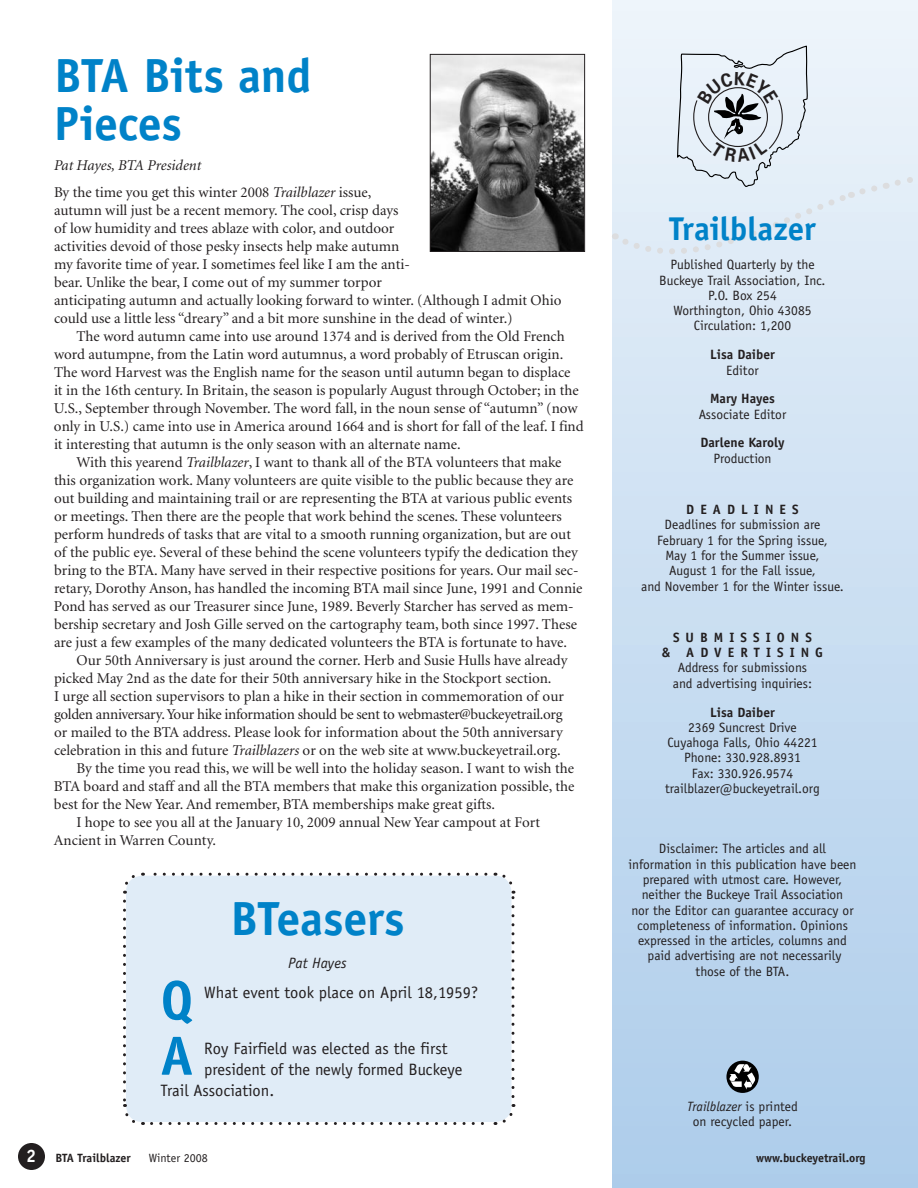
<style>
.page{position:relative;width:918px;height:1188px;background:#fff}
.page>*{position:absolute;margin:0;border:0;box-sizing:border-box;transform-origin:0 0}
.t1{font:700 55.2px "Officina Sans";color:#0082c8}
.t2{font:700 48px/48px "Officina Sans";letter-spacing:-.005em;color:#0082c8}
.t3{font:700 33px "Officina Sans";letter-spacing:.005em;color:#0082c8}
.t4{font:16.5px "Officina Sans";color:#231f20}
.t5{font:15px/18px "Minion";color:#231f20}
.t6{font:italic 15px "Officina Sans";color:#231f20}
.t7{font:13.5px/15.3px "Officina Sans";color:#231f20;text-align:center}
.t8{font:700 13.5px "Officina Sans";color:#231f20}
.t9{font:700 13.5px/15.3px "Officina Sans";letter-spacing:.45em;color:#231f20}
.t10{font:700 12px "Officina Sans";color:#231f20}
.t11{font:12px "Officina Sans";color:#231f20}
.s1{font-style:italic}
</style>
<div class="page">
<div style="left:612px;top:0;width:306px;height:1188px;background:linear-gradient(to bottom,#edf4fa,#acccea)"></div>
<img style="left:432px;top:56px;width:151px;height:194px">
<div style="left:430px;top:54px;width:155px;height:198px;border:1px solid #231f20"></div>
<div style="left:726px;top:1061px;width:33px;height:32px;background:#000;border-radius:50%"></div>
<svg style="left:729px;top:1064px;width:27px;height:25px"></svg>
<div style="left:124px;top:874px;width:389px;height:250px;background:#e0ecf7;border-radius:18px"></div>
<svg style="left:123px;top:901px;width:20px;height:224px"></svg>
<svg style="left:152px;top:1104px;width:364px;height:21px"></svg>
<svg style="left:495px;top:872px;width:20px;height:225px"></svg>
<svg style="left:123px;top:872px;width:363px;height:22px"></svg>
<div style="left:18px;top:1143px;width:27px;height:27px;background:#231f20;border-radius:50%"></div>
<div style="left:615px;top:44px;width:303px;height:226px;background:#e4eff8"></div>
<h2 class="t2" style="left:54px;top:51px;width:259px">BTA Bits and<br>Pieces</h2>
<p class="t5" style="left:54px;top:152px;width:319px;line-height:27px"><span class="s1">Pat Hayes, BTA President<br></span>By the time you get this winter 2008 <span class="s1">Trailblazer</span> issue,</p>
<p class="t5" style="left:54px;top:202px;width:509px">autumn will just be a recent memory. The cool, crisp days<br>of low humidity and trees ablaze with color, and outdoor<br>activities devoid of those pesky insects help make autumn<br>my favorite time of year. I sometimes feel like I am the anti-<br>bear. Unlike the bear, I come out of my summer torpor<br>anticipating autumn and actually looking forward to winter. (Although I admit Ohio could use a little less “dreary” and a bit more sunshine in the dead of winter.)</p>
<p class="t5" style="left:54px;top:328px;width:531px;text-indent:23px">The word autumn came into use around 1374 and is derived from the Old French word autumpne, from the Latin word autumnus, a word probably of Etruscan origin.<br>The word Harvest was the English name for the season until autumn began to displace<br>it in the 16th century. In Britain, the season is popularly August through October; in the U.S., September through November. The word fall, in the noun sense of “autumn” (now only in U.S.) came into use in America around 1664 and is short for fall of the leaf. I find it interesting that autumn is the only season with an alternate name.</p>
<p class="t5" style="left:54px;top:454px;width:530px;text-indent:23px">With this yearend <span class="s1">Trailblazer</span>, I want to thank all of the BTA volunteers that make this organization work. Many volunteers are quite visible to the public because they are out building and maintaining trail or are representing the BTA at various public events or meetings. Then there are the people that work behind the scenes. These volunteers perform hundreds of tasks that are vital to a smooth running organization, but are out of the public eye. Several of these behind the scene volunteers typify the dedication they bring to the BTA. Many have served in their respective positions for years. Our mail sec&shy;retary, Dorothy Anson, has handled the incoming BTA mail since June, 1991 and Connie Pond has served as our Treasurer since June, 1989. Beverly Starcher has served as mem&shy;bership secretary and Josh Gille served on the cartography team, both since 1997. These are just a few examples of the many dedicated volunteers the BTA is fortunate to have.<br>Our 50th Anniversary is just around the corner. Herb and Susie Hulls have already picked May 2nd as the date for their 50th anniversary hike in the Stockport section.<br>I urge all section supervisors to plan a hike in their section in commemoration of our golden anniversary. Your hike information should be sent to webmaster@buckeyetrail.org<br>or mailed to the BTA address. Please look for information about the 50th anniversary celebration in this and future <span class="s1">Trailblazers</span> or on the web site at www.buckeyetrail.org.</p>
<p class="t5" style="left:54px;top:760px;width:522px;text-indent:22px">By the time you read this, we will be well into the holiday season. I want to wish the BTA board and staff and all the BTA members that make this organization possible, the best for the New Year. And remember, BTA memberships make great gifts.<br>I hope to see you all at the January 10, 2009 annual New Year campout at Fort Ancient in Warren County.</p>
<h2 class="t2" style="left:230px;top:894px;width:176px">BTeasers</h2>
<p class="t6" style="left:288px;top:954px;width:60px">Pat Hayes</p>
<h1 class="t1" style="left:160px;top:966px;width:34px">Q</h1>
<p class="t4" style="left:204px;top:983px;width:275px">What event took place on April 18,1959?</p>
<h1 class="t1" style="left:160px;top:1022px;width:34px">A</h1>
<p class="t4" style="left:204px;top:1039px;width:245px">Roy Fairfield was elected as the first</p>
<p class="t4" style="left:204px;top:1060px;width:259px">president of the newly formed Buckeye</p>
<p class="t4" style="left:160px;top:1081px;width:115px">Trail Association.</p>
<h3 class="t3" style="left:669px;top:209px;width:148px">Trailblazer</h3>
<p class="t7" style="left:659px;top:257px;width:168px">Published Quarterly by the<br>Buckeye Trail Association, Inc.<br>P.O. Box 254<br>Worthington, Ohio 43085<br>Circulation: 1,200</p>
<p class="t8" style="left:710px;top:346px;width:66px">Lisa Daiber</p>
<p class="t7" style="left:726px;top:362px;width:34px">Editor</p>
<p class="t8" style="left:710px;top:390px;width:66px">Mary H ayes</p>
<p class="t7" style="left:699px;top:406px;width:89px">Associate Editor</p>
<p class="t8" style="left:700px;top:434px;width:85px">Darlene Karoly</p>
<p class="t7" style="left:713px;top:451px;width:60px">Production</p>
<p class="t8" style="left:686px;top:501px;width:91px">DEADLINES</p>
<p class="t7" style="left:641px;top:517px;width:204px">Deadlines for submission are<br>February 1 for the Spring issue,<br>May 1 for the Summer issue,<br>August 1 for the Fall issue,<br>and November 1 for the Winter issue.</p>
<p class="t9" style="left:662px;top:629px;width:163px;text-indent:38px">BMISS IONS<br>&amp; ADVERTISIN G</p>
<p class="t7" style="left:673px;top:660px;width:141px">Address for submissions and advertising inquiries:</p>
<p class="t8" style="left:710px;top:704px;width:66px">Lisa Daiber</p>
<p class="t7" style="left:665px;top:720px;width:156px">2369 Suncrest Drive<br>Cuyahoga Falls, Ohio 44221<br>Phone: 330.928.8931<br>Fax: 330.926.9574 trailblazer@buckeyetrail.org</p>
<p class="t8" style="left:673px;top:629px;width:11px">SU</p>
<p class="t7" style="left:628px;top:841px;width:230px">Disclaimer: The articles and all information in this publication have been prepared with utmost care. However, neither the Buckeye Trail Association<br>nor the Editor can guarantee accuracy or completeness of information. Opinions expressed in the articles, columns and paid advertising are not necessarily<br>those of the BTA.</p>
<p class="t7" style="left:687px;top:1099px;width:112px"><span class="s1">Trailblazer</span> is printed on recycled paper.</p>
<p class="t10" style="left:55px;top:1151px;width:77px">BTA Trailblazer</p>
<p class="t11" style="left:149px;top:1151px;width:60px">Winter 2008</p>
<p class="t10" style="left:756px;top:1151px;width:111px">www.buckeyetrail.org</p>
</div>
